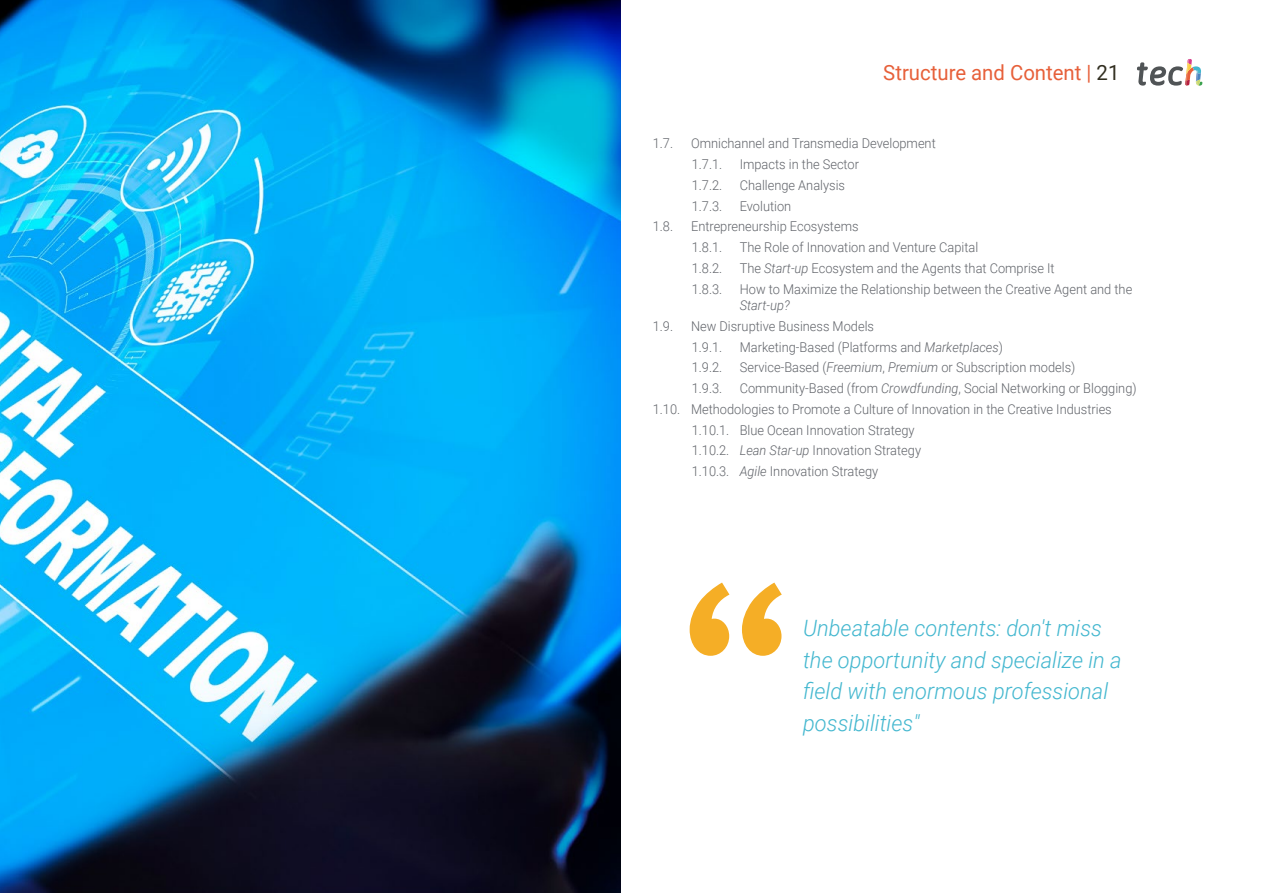
<style>
.page{position:relative;width:1263px;height:893px;background:#fff}
.page>*{position:absolute;margin:0;border:0;box-sizing:border-box;transform-origin:0 0}
.t1{font:italic 300 22.5px/31.5px "Roboto";color:#43b7cf}
.t2{font:21px "Roboto";color:#e7603a}
.t3{font:300 13.5px/20.7px "Roboto";color:#61646a;scale:.95 1}
.t4{font:italic 300 13.5px "Roboto";color:#61646a;scale:.95 1}
.s1{color:#312e20}
.s2{font-style:italic}
</style>
<div class="page">
<svg style="left:1137px;top:59px;width:65px;height:27px"></svg>
<svg style="left:690px;top:583px;width:92px;height:73px"></svg>
<img style="left:0;top:0;width:621px;height:893px">
<h2 class="t2" style="left:883px;top:57px;width:238px">Structure and Content | <span class="s1">21</span></h2>
<p class="t3" style="left:653px;top:133px;width:23px">1.7.</p>
<p class="t3" style="left:691px;top:133px;width:259px">Omnichannel and Transmedia Development<br>1.7.1.</p>
<p class="t3" style="left:740px;top:153px;width:127px">Impacts in the Sector</p>
<p class="t3" style="left:692px;top:174px;width:34px">1.7.2.</p>
<p class="t3" style="left:740px;top:174px;width:112px">Challenge Analysis</p>
<p class="t3" style="left:692px;top:195px;width:34px">1.7.3.</p>
<p class="t3" style="left:740px;top:195px;width:56px">Evolution</p>
<p class="t3" style="left:653px;top:216px;width:23px">1.8.</p>
<p class="t3" style="left:691px;top:216px;width:178px">Entrepreneurship Ecosystems<br>1.8.1.</p>
<p class="t3" style="left:740px;top:236px;width:252px">The Role of Innovation and Venture Capital</p>
<p class="t3" style="left:692px;top:257px;width:34px">1.8.2.</p>
<p class="t3" style="left:740px;top:257px;width:333px">The <span class="s2">Start-up</span> Ecosystem and the Agents that Comprise It</p>
<p class="t3" style="left:692px;top:278px;width:34px">1.8.3.</p>
<p class="t3" style="left:740px;top:278px;width:415px">How to Maximize the Relationship between the Creative Agent and the</p>
<p class="t4" style="left:740px;top:296px;width:54px">Start-up?</p>
<p class="t3" style="left:653px;top:315px;width:23px">1.9.</p>
<p class="t3" style="left:691px;top:315px;width:194px">New Disruptive Business Models<br>1.9.1.</p>
<p class="t3" style="left:740px;top:336px;width:278px">Marketing-Based (Platforms and <span class="s2">Marketplaces</span>)</p>
<p class="t3" style="left:692px;top:357px;width:34px">1.9.2.</p>
<p class="t3" style="left:740px;top:357px;width:355px">Service-Based (<span class="s2">Freemium</span>, <span class="s2">Premium</span> or Subscription models)</p>
<p class="t3" style="left:692px;top:377px;width:34px">1.9.3.</p>
<p class="t3" style="left:740px;top:377px;width:419px">Community-Based (from <span class="s2">Crowdfunding</span>, Social Networking or Blogging)</p>
<p class="t3" style="left:653px;top:398px;width:485px">1.10. Methodologies to Promote a Culture of Innovation in the Creative Industries</p>
<p class="t3" style="left:692px;top:419px;width:236px">1.10.1. Blue Ocean Innovation Strategy</p>
<p class="t3" style="left:692px;top:440px;width:243px">1.10.2. <span class="s2">Lean Star-up</span> Innovation Strategy</p>
<p class="t3" style="left:692px;top:460px;width:198px">1.10.3. <span class="s2">Agile</span> Innovation Strategy</p>
<h1 class="t1" style="left:803px;top:611px;width:320px">Unbeatable contents: don't miss the opportunity and specialize in a field with enormous professional possibilities"</h1>
</div>
